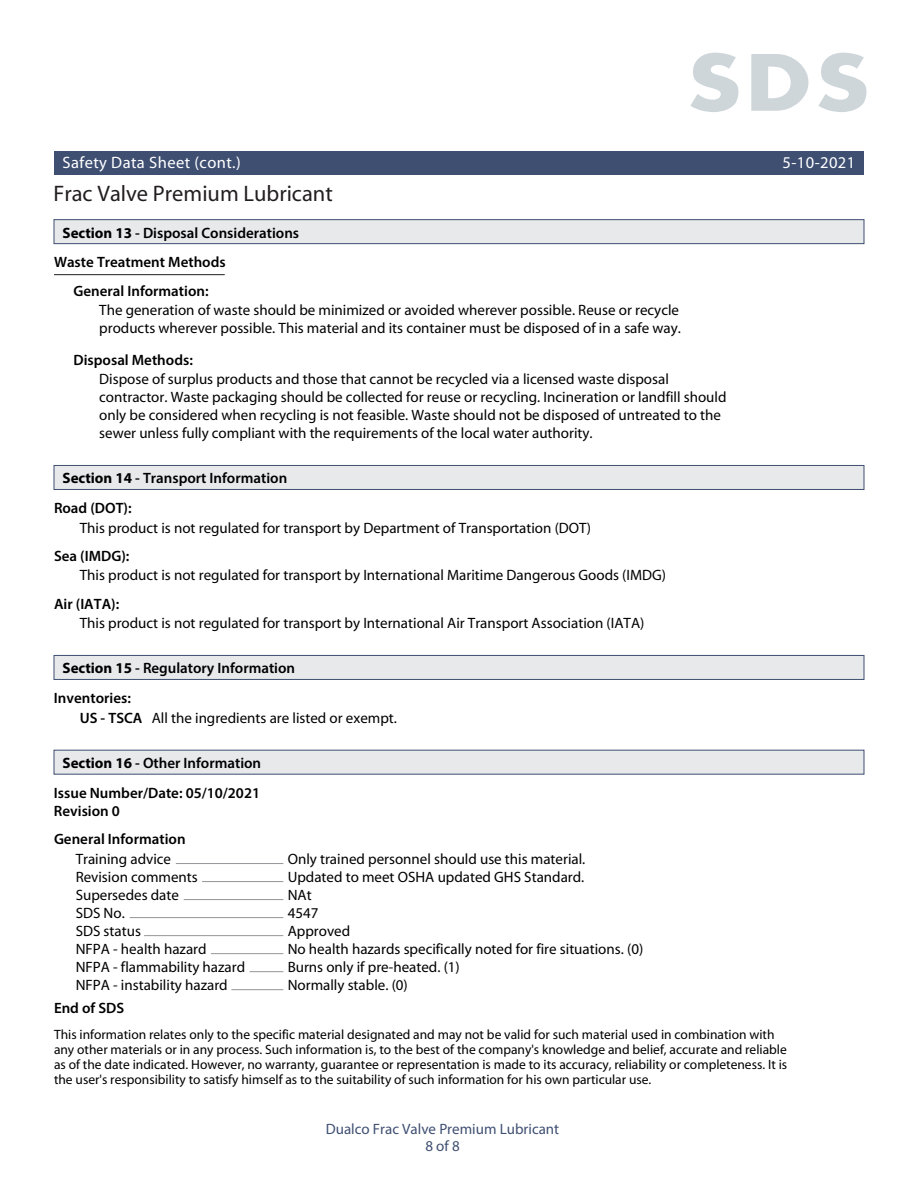
<style>
.page{position:relative;width:918px;height:1188px;background:#fff}
.page>*{position:absolute;margin:0;border:0;box-sizing:border-box;transform-origin:0 0}
.t1{font:22.5px "Myriad";color:#231f20}
.t2{font:16.5px "Myriad";letter-spacing:.025em;color:#fff}
.t3{font:15px/18px "Myriad";color:#000}
.t4{font:600 15px/18px "Myriad Pro";color:#000}
.t5{font:15px/16.5px "Myriad Pro";color:#3f4f72;text-align:center}
.t6{font:13.5px/15px "Myriad";color:#000}
.s1{font-weight:700}
.s2{font-family:"Myriad Pro";font-weight:600}
</style>
<div class="page">
<div style="left:54px;top:219px;width:810px;height:25px;background:#e7e9ea;border:1px solid #3f4f72"></div>
<hr style="left:54px;top:274px;width:171px;height:1px;background:#231f20">
<div style="left:54px;top:465px;width:810px;height:25px;background:#e7e9ea;border:1px solid #3f4f72"></div>
<div style="left:54px;top:655px;width:810px;height:25px;background:#e7e9ea;border:1px solid #3f4f72"></div>
<div style="left:54px;top:750px;width:810px;height:24px;background:#e7e9ea;border:1px solid #3f4f72"></div>
<div style="left:54px;top:151px;width:810px;height:24px;background:#3f4f72"></div>
<svg style="left:690px;top:53px;width:48px;height:59px"></svg>
<svg style="left:751px;top:54px;width:57px;height:57px"></svg>
<svg style="left:818px;top:53px;width:49px;height:59px"></svg>
<hr style="left:176px;top:863px;width:107px;height:1px;background:#939598">
<hr style="left:202px;top:881px;width:81px;height:1px;background:#939598">
<hr style="left:184px;top:899px;width:99px;height:1px;background:#939598">
<hr style="left:130px;top:917px;width:153px;height:1px;background:#939598">
<hr style="left:144px;top:935px;width:139px;height:1px;background:#939598">
<hr style="left:211px;top:953px;width:72px;height:1px;background:#939598">
<hr style="left:250px;top:971px;width:33px;height:1px;background:#939598">
<hr style="left:231px;top:989px;width:52px;height:1px;background:#939598">
<p class="t2" style="left:63px;top:155px;width:180px">Safety Data Sheet (cont.)</p>
<h1 class="t1" style="left:53px;top:183px;width:281px">Frac Valve Premium Lubricant</h1>
<p class="t4" style="left:63px;top:223px;width:238px"><span class="s1">Section 13</span> - Disposal Considerations</p>
<p class="t4" style="left:54px;top:253px;width:173px">Waste Treatment Methods</p>
<p class="t4" style="left:74px;top:282px;width:137px">General Information:</p>
<p class="t3" style="left:99px;top:302px;width:583px">The generation of waste should be minimized or avoided wherever possible. Reuse or recycle products wherever possible. This material and its container must be disposed of in a safe way.</p>
<p class="t4" style="left:74px;top:350px;width:121px">Disposal Methods:</p>
<p class="t3" style="left:99px;top:371px;width:629px">Dispose of surplus products and those that cannot be recycled via a licensed waste disposal contractor. Waste packaging should be collected for reuse or recycling. Incineration or landfill should only be considered when recycling is not feasible. Waste should not be disposed of untreated to the sewer unless fully compliant with the requirements of the local water authority.</p>
<p class="t4" style="left:63px;top:469px;width:226px"><span class="s1">Section 14</span> - Transport Information</p>
<p class="t4" style="left:54px;top:499px;width:79px">Road (DOT):</p>
<p class="t3" style="left:80px;top:519px;width:513px">This product is not regulated for transport by Department of Transportation (DOT)</p>
<p class="t4" style="left:54px;top:547px;width:77px">Sea (IMDG):</p>
<p class="t3" style="left:80px;top:567px;width:588px">This product is not regulated for transport by International Maritime Dangerous Goods (IMDG)</p>
<p class="t4" style="left:54px;top:594px;width:67px">Air (IATA):</p>
<p class="t3" style="left:80px;top:615px;width:566px">This product is not regulated for transport by International Air Transport Association (IATA)</p>
<p class="t4" style="left:63px;top:659px;width:234px"><span class="s1">Section 15</span> - Regulatory Information</p>
<p class="t4" style="left:54px;top:689px;width:78px">Inventories:</p>
<p class="t3" style="left:80px;top:709px;width:319px"><span class="s2">US - TSCA</span> All the ingredients are listed or exempt.</p>
<p class="t4" style="left:63px;top:754px;width:200px"><span class="s1">Section 16</span> - Other Information</p>
<p class="t4" style="left:54px;top:784px;width:208px">Issue Number/Date: 05/10/2021<br>Revision 0</p>
<p class="t4" style="left:54px;top:830px;width:133px">General Information</p>
<p class="t3" style="left:76px;top:851px;width:171px">Training advice<br>Revision comments<br>Supersedes date<br>SDS No.<br>SDS status<br>NFPA - health hazard<br>NFPA - flammability hazard<br>NFPA - instability hazard</p>
<p class="t3" style="left:288px;top:851px;width:357px">Only trained personnel should use this material.<br>Updated to meet OSHA updated GHS Standard.<br>NAt<br>4547<br>Approved<br>No health hazards specifically noted for fire situations. (0)<br>Burns only if pre-heated. (1)<br>Normally stable. (0)</p>
<p class="t4" style="left:54px;top:999px;width:72px">End of SDS</p>
<p class="t2" style="left:783px;top:155px;width:74px">5-10-2021</p>
<p class="t6" style="left:54px;top:1028px;width:735px">This information relates only to the specific material designated and may not be valid for such material used in combination with any other materials or in any process. Such information is, to the best of the company's knowledge and belief, accurate and reliable as of the date indicated. However, no warranty, guarantee or representation is made to its accuracy, reliability or completeness. It is the user's responsibility to satisfy himself as to the suitability of such information for his own particular use.</p>
<p class="t5" style="left:326px;top:1121px;width:235px">Dualco Frac Valve Premium Lubricant<br>8 of 8</p>
</div>
